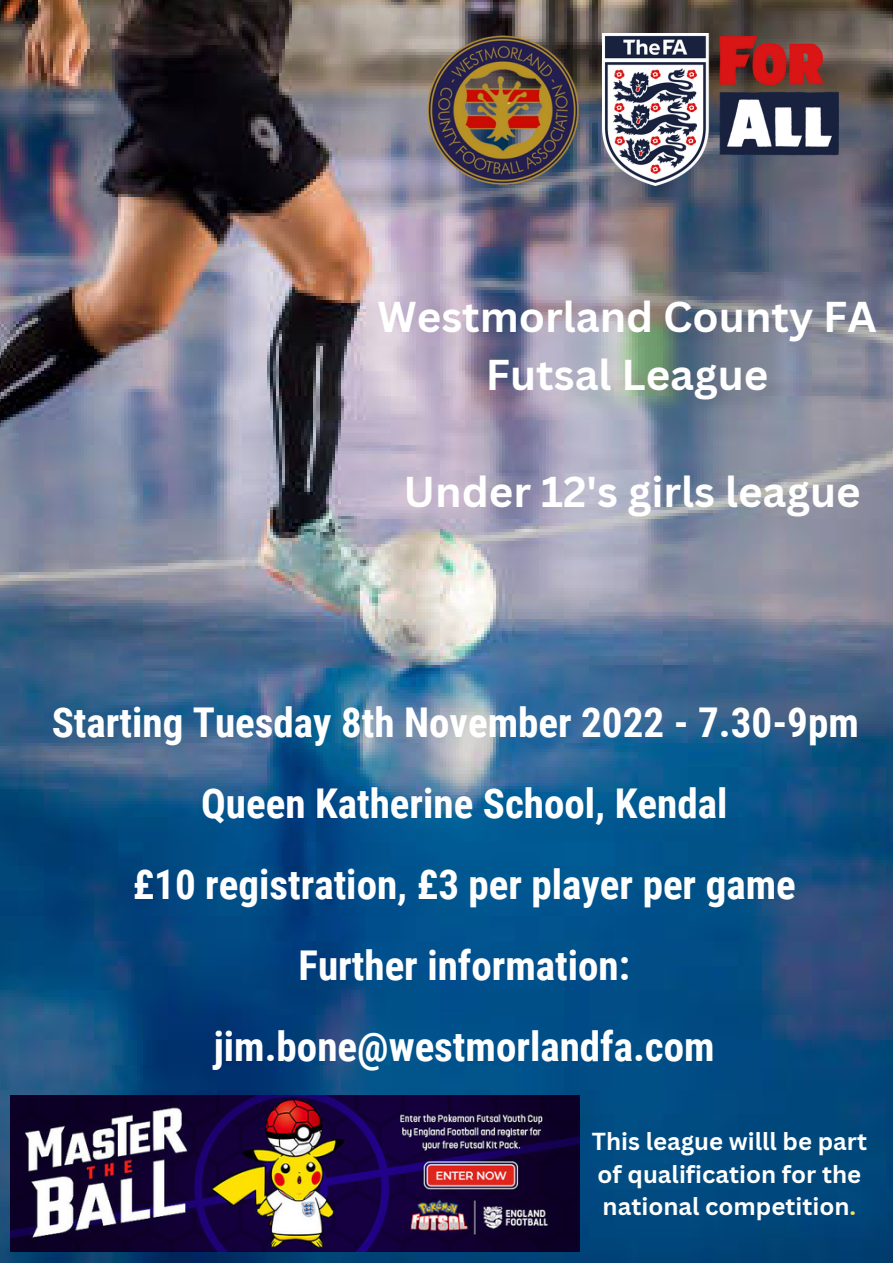
<style>
.page{position:relative;width:893px;height:1264px;background:#fff}
.page>*{position:absolute;margin:0;border:0;box-sizing:border-box;transform-origin:0 0}
.t1{font:700 42px/58.5px "Canva Sans";color:#fff;text-align:center}
.t2{font:700 41.1px/81px "Roboto Condensed";color:#fff;text-align:center}
.t3{font:700 24px/32.5px "Canva Sans";color:#fff}
.s1{color:#ffde59}
</style>
<div class="page">
<img style="left:0;top:0;width:892px;height:1262px">
<img style="left:602px;top:33px;width:236px;height:152px">
<img style="left:426px;top:33px;width:153px;height:152px">
<img style="left:10px;top:1095px;width:569px;height:155px">
<p class="t1" style="left:377px;top:286px;width:500px">Westmorland County FA<br>Futsal League</p>
<p class="t1" style="left:403px;top:461px;width:458px">Under 12's girls league</p>
<p class="t2" style="left:52px;top:682px;width:808px">Starting Tuesday 8th November 2022 - 7.30-9pm Queen Katherine School, Kendal<br>£10 registration, £3 per player per game<br>Further information: jim.bone@westmorlandfa.com</p>
<p class="t3" style="left:591px;top:1124px;width:277px">This league willl be part of qualification for the national competition<span class="s1">.</span></p>
</div>
